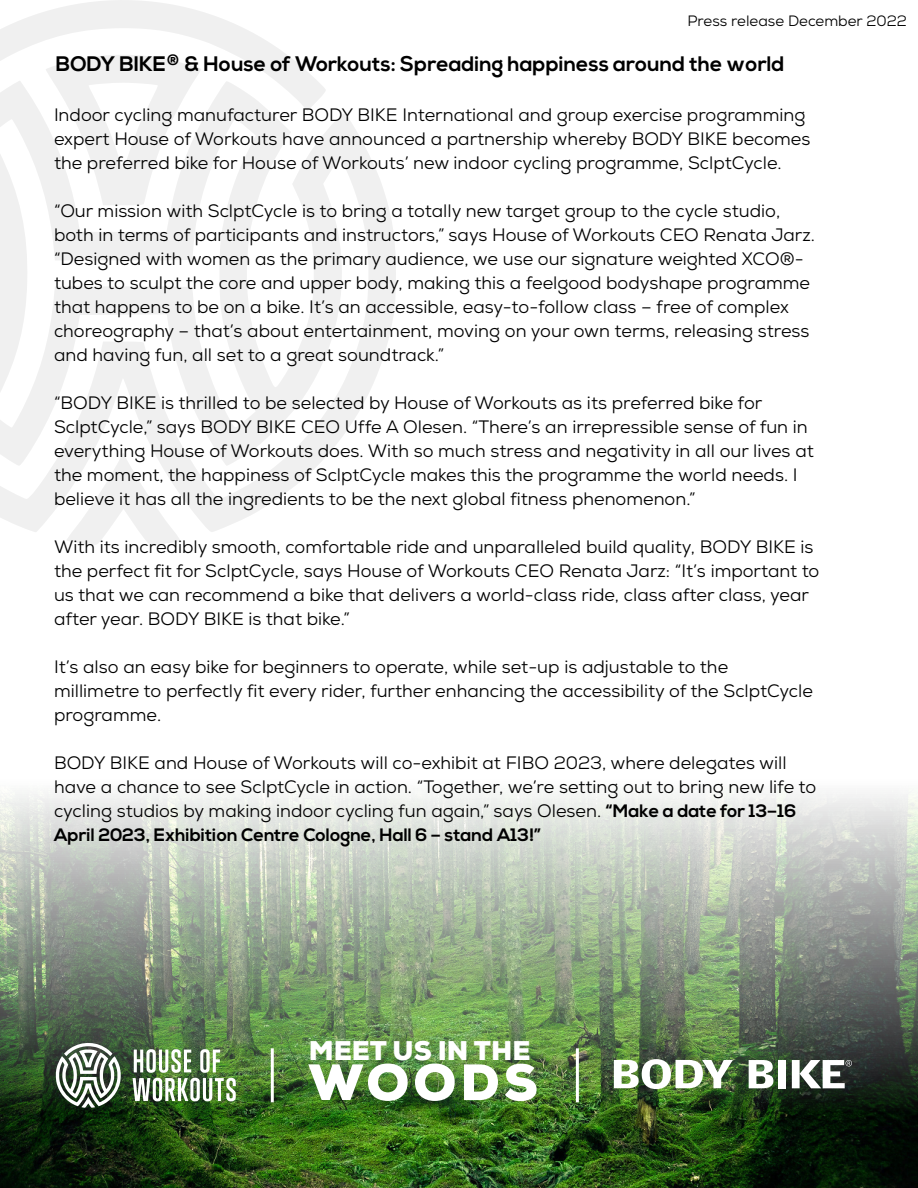
<style>
.page{position:relative;width:918px;height:1188px;background:#fff}
.page>*{position:absolute;margin:0;border:0;box-sizing:border-box;transform-origin:0 0}
.t1{font:900 51px "Nexa";letter-spacing:.08em;color:#fff}
.t2{font:900 27px "Nexa";color:#fff}
.t3{font:700 21px "Nexa";color:#000}
.t4{font:18px/24px "Nexa";color:#000}
.t5{font:15px "Nexa";color:#000}
.s1{font-weight:700}
</style>
<div class="page">
<img style="left:0;top:794px;width:918px;height:394px">
<svg style="left:0;top:0;width:396px;height:545px"></svg>
<img style="left:614px;top:1059px;width:119px;height:30px">
<svg style="left:749px;top:1060px;width:24px;height:28px"></svg>
<div style="left:778px;top:1060px;width:8px;height:28px;background:#fff"></div>
<svg style="left:792px;top:1060px;width:60px;height:28px"></svg>
<img style="left:56px;top:1041px;width:180px;height:67px">
<hr style="left:271px;top:1048px;width:3px;height:54px;background:#fff">
<hr style="left:576px;top:1048px;width:3px;height:54px;background:#fff">
<p class="t5" style="left:687px;top:11px;width:221px">Press release December 2022</p>
<p class="t3" style="left:56px;top:52px;width:730px">BODY BIKE<sup>®</sup> &amp; House of Workouts: Spreading happiness around the world</p>
<p class="t4" style="left:54px;top:103px;width:758px">Indoor cycling manufacturer BODY BIKE International and group exercise programming expert House of Workouts have announced a partnership whereby BODY BIKE becomes the preferred bike for House of Workouts’ new indoor cycling programme, SclptCycle.</p>
<p class="t4" style="left:54px;top:199px;width:763px">“Our mission with SclptCycle is to bring a totally new target group to the cycle studio, both in terms of participants and instructors,” says House of Workouts CEO Renata Jarz. “Designed with women as the primary audience, we use our signature weighted XCO®- tubes to sculpt the core and upper body, making this a feelgood bodyshape programme that happens to be on a bike. It’s an accessible, easy-to-follow class – free of complex choreography – that’s about entertainment, moving on your own terms, releasing stress and having fun, all set to a great soundtrack.”</p>
<p class="t4" style="left:54px;top:391px;width:761px">“BODY BIKE is thrilled to be selected by House of Workouts as its preferred bike for SclptCycle,” says BODY BIKE CEO Uffe A Olesen. “There’s an irrepressible sense of fun in everything House of Workouts does. With so much stress and negativity in all our lives at the moment, the happiness of SclptCycle makes this the programme the world needs. I believe it has all the ingredients to be the next global fitness phenomenon.”</p>
<p class="t4" style="left:54px;top:535px;width:767px">With its incredibly smooth, comfortable ride and unparalleled build quality, BODY BIKE is the perfect fit for SclptCycle, says House of Workouts CEO Renata Jarz: “It’s important to us that we can recommend a bike that delivers a world-class ride, class after class, year after year. BODY BIKE is that bike.”</p>
<p class="t4" style="left:54px;top:655px;width:760px">It’s also an easy bike for beginners to operate, while set-up is adjustable to the millimetre to perfectly fit every rider, further enhancing the accessibility of the SclptCycle programme.</p>
<p class="t4" style="left:54px;top:751px;width:764px">BODY BIKE and House of Workouts will co-exhibit at FIBO 2023, where delegates will have a chance to see SclptCycle in action. “Together, we’re setting out to bring new life to cycling studios by making indoor cycling fun again,” says Olesen. <span class="s1">“Make a date for 13–16<br>April 2023, Exhibition Centre Cologne, Hall 6 – stand A13!”</span></p>
<h2 class="t2" style="left:309px;top:1033px;width:223px">MEET US IN THE</h2>
<h1 class="t1" style="left:309px;top:1050px;width:230px">WOODS</h1>
</div>
